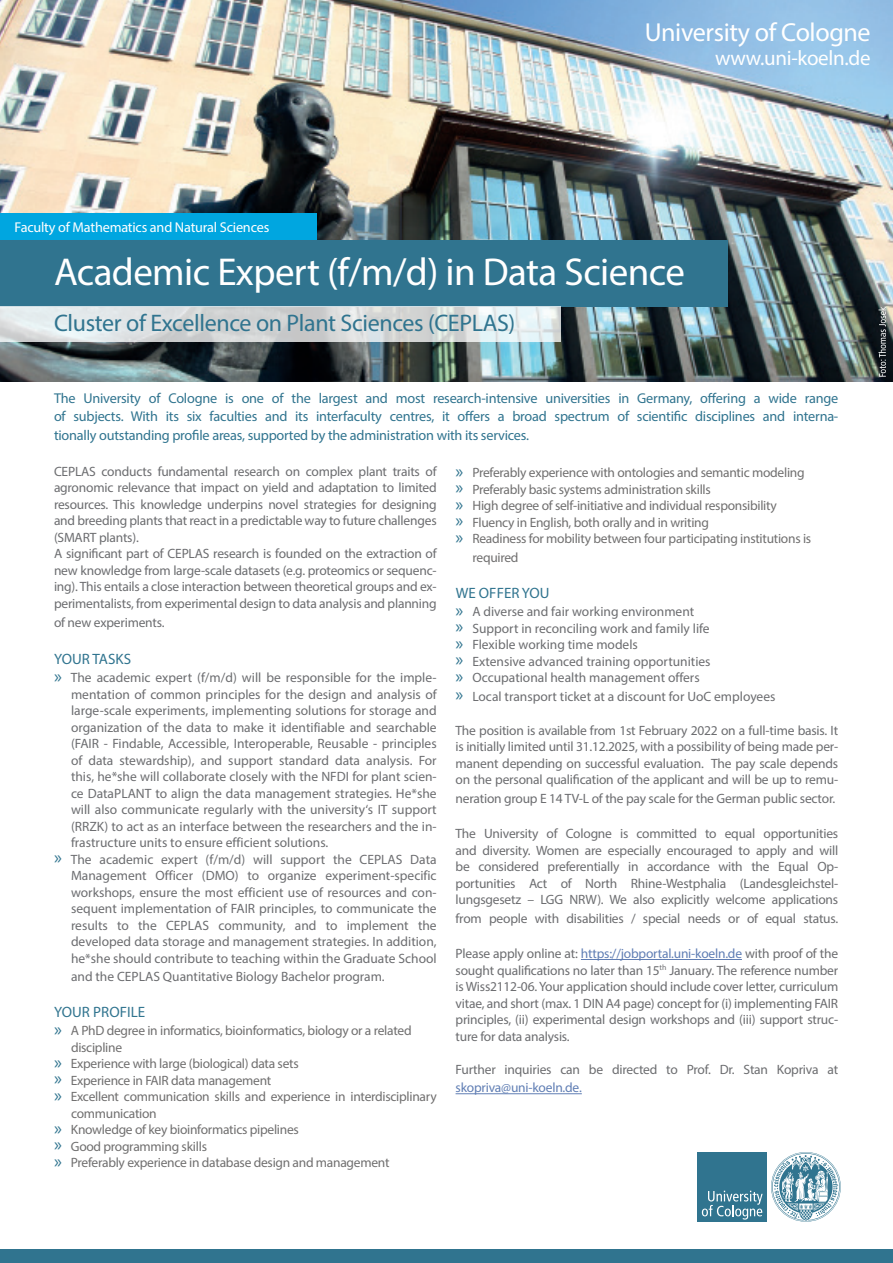
<style>
.page{position:relative;width:893px;height:1263px;background:#fff}
.page>*{position:absolute;margin:0;border:0;box-sizing:border-box;transform-origin:0 0}
.t1{font:39px "Myriad Pro";letter-spacing:-.015em;color:#fff}
.t2{font:26.1px "Myriad Pro";letter-spacing:-.015em;color:#fff}
.t3{font:24px "Myriad Pro";letter-spacing:-.015em;color:#30748f}
.t4{font:21px "Myriad Pro";letter-spacing:-.015em;color:#fff}
.Fließtext{font:15px "Myriad Pro";letter-spacing:.005em;color:#30748f}
.t5{font:14.25px/18.8px "Myriad Pro";letter-spacing:-.015em;color:#30748f;text-align:justify}
.t6{font:14.25px "Myriad Pro";letter-spacing:-.015em;color:#fff}
.Fließtext-2{font:13.5px/16.5px "Myriad Pro";letter-spacing:-.015em;color:#6c6d70;text-align:justify}
.t7{font:13.5px/16.5px "Myriad Pro";letter-spacing:-.02em;color:#706f6f}
.s1{font-size:18.75px;color:#30748f}
.s2{color:#607eb4}
</style>
<div class="page">
<img style="left:0;top:0;width:893px;height:382px">
<div style="left:0;top:1249px;width:893px;height:14px;background:#30748f"></div>
<div style="left:0;top:240px;width:727px;height:67px;background:#30748f"></div>
<svg style="left:0;top:307px;width:560px;height:35px;background:#d9dede"></svg>
<svg style="left:878px;top:307px;width:8px;height:70px"></svg>
<hr style="left:581px;top:959px;width:161px;height:1px;background:#607eb4">
<hr style="left:456px;top:1093px;width:126px;height:1px;background:#607eb4">
<div style="left:698px;top:1152px;width:69px;height:69px;background:#30748f"></div>
<svg style="left:771px;top:1152px;width:70px;height:70px"></svg>
<svg style="left:702px;top:1191px;width:61px;height:28px"></svg>
<div style="left:0;top:213px;width:316px;height:27px;background:#00a6e0"></div>
<p class="t2" style="left:645px;top:16px;width:227px">University of Cologne</p>
<p class="t4" style="left:715px;top:45px;width:157px">www.uni-koeln.de</p>
<p class="t6" style="left:15px;top:218px;width:256px">Faculty of Mathematics and Natural Sciences</p>
<p class="t1" style="left:54px;top:248px;width:632px">Academic Expert (f/m/d) in Data Science</p>
<p class="t3" style="left:54px;top:308px;width:463px">Cluster of Excellence on Plant Sciences (CEPLAS)</p>
<p class="t5" style="left:54px;top:388px;width:786px">The University of Cologne is one of the largest and most research-intensive universities in Germany, offering a wide range of subjects. With its six faculties and its interfaculty centres, it offers a broad spectrum of scientific disciplines and interna&shy;tionally outstanding profile areas, supported by the administration with its services.</p>
<p class="Fließtext-2" style="left:54px;top:463px;width:384px">CEPLAS conducts fundamental research on complex plant traits of agronomic relevance that impact on yield and adaptation to limited resources. This knowledge underpins novel strategies for designing and breeding plants that react in a predictable way to future challenges (SMART plants).</p>
<p class="Fließtext-2" style="left:54px;top:545px;width:384px">A significant part of CEPLAS research is founded on the extraction of new knowledge from large-scale datasets (e.g. proteomics or sequenc&shy;ing). This entails a close interaction between theoretical groups and ex&shy;perimentalists, from experimental design to data analysis and planning</p>
<p class="Fließtext-2" style="left:54px;top:614px;width:112px">of new experiments.</p>
<p class="Fließtext" style="left:54px;top:650px;width:79px">YOUR TASKS</p>
<p class="Fließtext-2" style="left:71px;top:669px;width:367px;text-indent:-17px"><span class="s1">»</span> The academic expert (f/m/d) will be responsible for the imple&shy;mentation of common principles for the design and analysis of large-scale experiments, implementing solutions for storage and organization of the data to make it identifiable and searchable (FAIR - Findable, Accessible, Interoperable, Reusable - principles of data stewardship), and support standard data analysis. For this, he*she will collaborate closely with the NFDI for plant scien&shy;ce DataPLANT to align the data management strategies. He*she will also communicate regularly with the university‘s IT support (RRZK) to act as an interface between the researchers and the in&shy;frastructure units to ensure efficient solutions.</p>
<p class="Fließtext-2" style="left:71px;top:851px;width:367px;text-indent:-17px"><span class="s1">»</span> The academic expert (f/m/d) will support the CEPLAS Data Management Officer (DMO) to organize experiment-specific workshops, ensure the most efficient use of resources and con&shy;sequent implementation of FAIR principles, to communicate the results to the CEPLAS community, and to implement the developed data storage and management strategies. In addition, he*she should contribute to teaching within the Graduate School</p>
<p class="Fließtext-2" style="left:71px;top:968px;width:315px">and the CEPLAS Quantitative Biology Bachelor program.</p>
<p class="Fließtext" style="left:54px;top:1003px;width:93px">YOUR PROFILE</p>
<p class="t7" style="left:71px;top:1022px;width:342px;text-indent:-17px"><span class="s1">»</span> A PhD degree in informatics, bioinformatics, biology or a related discipline</p>
<p class="t7" style="left:54px;top:1055px;width:246px"><span class="s1">»</span> Experience with large (biological) data sets</p>
<p class="t7" style="left:54px;top:1072px;width:219px"><span class="s1">»</span> Experience in FAIR data management</p>
<p class="t7" style="left:71px;top:1088px;width:367px;text-indent:-17px"><span class="s1">»</span> Excellent communication skills and experience in interdisciplinary communication</p>
<p class="t7" style="left:54px;top:1121px;width:246px"><span class="s1">»</span> Knowledge of key bioinformatics pipelines</p>
<p class="t7" style="left:54px;top:1138px;width:155px"><span class="s1">»</span> Good programming skills</p>
<p class="t7" style="left:54px;top:1154px;width:337px"><span class="s1">»</span> Preferably experience in database design and management</p>
<p class="t7" style="left:456px;top:464px;width:351px"><span class="s1">»</span> Preferably experience with ontologies and semantic modeling</p>
<p class="t7" style="left:456px;top:481px;width:257px"><span class="s1">»</span> Preferably basic systems administration skills</p>
<p class="t7" style="left:456px;top:497px;width:323px"><span class="s1">»</span> High degree of self-initiative and individual responsibility</p>
<p class="t7" style="left:456px;top:514px;width:255px"><span class="s1">»</span> Fluency in English, both orally and in writing</p>
<p class="t7" style="left:473px;top:529px;width:340px;line-height:18.8px;text-indent:-17px"><span class="s1">»</span> Readiness for mobility between four participating institutions is required</p>
<p class="Fließtext" style="left:456px;top:584px;width:95px">WE OFFER YOU</p>
<p class="Fließtext-2" style="left:456px;top:603px;width:240px"><span class="s1">»</span> A diverse and fair working environment</p>
<p class="Fließtext-2" style="left:456px;top:620px;width:256px"><span class="s1">»</span> Support in reconciling work and family life</p>
<p class="Fließtext-2" style="left:456px;top:636px;width:184px"><span class="s1">»</span> Flexible working time models</p>
<p class="Fließtext-2" style="left:456px;top:653px;width:257px"><span class="s1">»</span> Extensive advanced training opportunities</p>
<p class="Fließtext-2" style="left:456px;top:669px;width:246px"><span class="s1">»</span> Occupational health management offers</p>
<p class="Fließtext-2" style="left:456px;top:688px;width:321px"><span class="s1">»</span> Local transport ticket at a discount for UoC employees</p>
<p class="Fließtext-2" style="left:456px;top:722px;width:384px">The position is available from 1st February 2022 on a full-time basis. It is initially limited until 31.12.2025, with a possibility of being made per&shy;manent depending on successful evaluation. The pay scale depends on the personal qualification of the applicant and will be up to remu-</p>
<p class="Fließtext-2" style="left:456px;top:790px;width:381px">neration group E 14 TV-L of the pay scale for the German public sector.</p>
<p class="Fließtext-2" style="left:456px;top:825px;width:384px">The University of Cologne is committed to equal opportunities and diversity. Women are especially encouraged to apply and will be considered preferentially in accordance with the Equal Op&shy;portunities Act of North Rhine-Westphalia (Landesgleichstel&shy;lungsgesetz – LGG NRW). We also explicitly welcome applications</p>
<p class="Fließtext-2" style="left:456px;top:910px;width:384px">from people with disabilities / special needs or of equal status.</p>
<p class="Fließtext-2" style="left:456px;top:945px;width:384px">Please apply online at: <span class="s2">https://jobportal.uni-koeln.de</span> with proof of the sought qualifications no later than 15<sup>th</sup> January. The reference number is Wiss2112-06. Your application should include cover letter, curriculum vitae, and short (max. 1 DIN A4 page) concept for (i) implementing FAIR principles, (ii) experimental design workshops and (iii) support struc&shy;ture for data analysis.</p>
<p class="Fließtext-2" style="left:456px;top:1059px;width:384px;line-height:18.8px">Further inquiries can be directed to Prof. Dr. Stan Kopriva at <span class="s2">skopriva@uni-koeln.de.</span></p>
</div>
